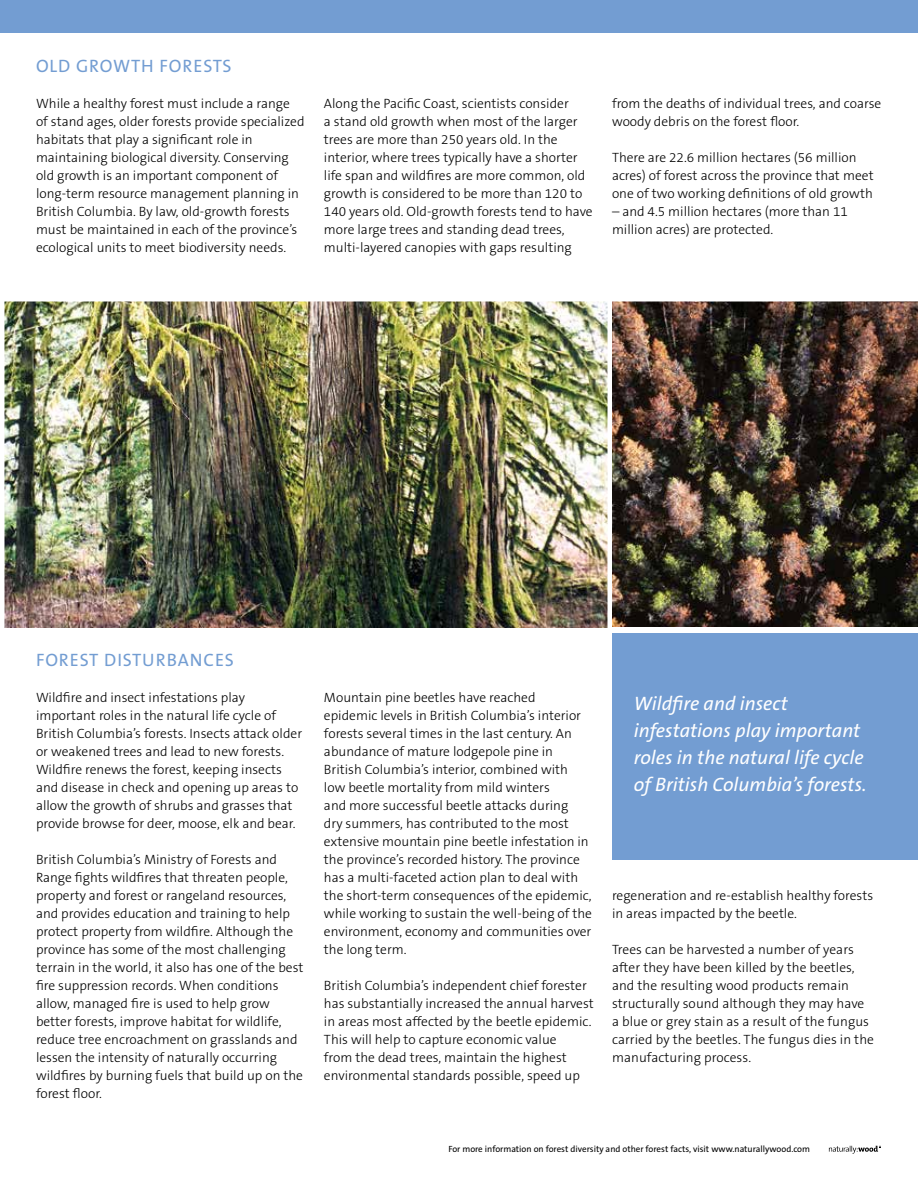
<style>
.page{position:relative;width:918px;height:1188px;background:#fff}
.page>*{position:absolute;margin:0;border:0;box-sizing:border-box;transform-origin:0 0}
.t1{font:italic 19.5px/27px "The Sans B5 Plain";color:#fff}
.t2{font:18px "The Sans B5 Plain";letter-spacing:.05em;color:#739dd2}
.t3{font:300 13.5px/18px "The Sans B3";color:#000}
.t4{font:9px "The Sans B5 Plain";color:#000}
</style>
<div class="page">
<svg style="left:829px;top:1146px;width:52px;height:8px"></svg>
<img style="left:4px;top:302px;width:914px;height:325px">
<hr style="left:608px;top:273px;width:4px;height:364px;background:#fff">
<svg style="left:0;top:32px;width:918px;height:1px"></svg>
<div style="left:612px;top:632px;width:306px;height:228px;background:#739dd2"></div>
<div style="left:0;top:0;width:918px;height:32px;background:#739dd2"></div>
<div style="left:0;top:628px;width:918px;height:5px;background:#fff"></div>
<h2 class="t2" style="left:36px;top:57px;width:197px">OLD GROWTH FORESTS</h2>
<p class="t3" style="left:36px;top:95px;width:270px">While a healthy forest must include a range of stand ages, older forests provide specialized habitats that play a significant role in maintaining biological diversity. Conserving old growth is an important component of long-term resource management planning in British Columbia. By law, old-growth forests must be maintained in each of the province’s ecological units to meet biodiversity needs.</p>
<p class="t3" style="left:324px;top:95px;width:270px">Along the Pacific Coast, scientists consider<br>a stand old growth when most of the larger trees are more than 250 years old. In the interior, where trees typically have a shorter life span and wildfires are more common, old growth is considered to be more than 120 to 140 years old. Old-growth forests tend to have more large trees and standing dead trees, multi-layered canopies with gaps resulting</p>
<p class="t3" style="left:612px;top:95px;width:271px">from the deaths of individual trees, and coarse woody debris on the forest floor.</p>
<p class="t3" style="left:612px;top:149px;width:263px">There are 22.6 million hectares (56 million acres) of forest across the province that meet one of two working definitions of old growth</p>
<p class="t3" style="left:612px;top:203px;width:237px">– and 4.5 million hectares (more than 11 million acres) are protected.</p>
<h2 class="t2" style="left:36px;top:651px;width:200px">FOREST DISTURBANCES</h2>
<p class="t3" style="left:36px;top:689px;width:268px">Wildfire and insect infestations play important roles in the natural life cycle of British Columbia’s forests. Insects attack older or weakened trees and lead to new forests.<br>Wildfire renews the forest, keeping insects and disease in check and opening up areas to allow the growth of shrubs and grasses that provide browse for deer, moose, elk and bear.</p>
<p class="t3" style="left:36px;top:851px;width:269px">British Columbia’s Ministry of Forests and Range fights wildfires that threaten people, property and forest or rangeland resources, and provides education and training to help protect property from wildfire. Although the province has some of the most challenging terrain in the world, it also has one of the best fire suppression records. When conditions allow, managed fire is used to help grow better forests, improve habitat for wildlife, reduce tree encroachment on grasslands and lessen the intensity of naturally occurring wildfires by burning fuels that build up on the forest floor.</p>
<p class="t3" style="left:324px;top:689px;width:270px">Mountain pine beetles have reached epidemic levels in British Columbia’s interior forests several times in the last century. An abundance of mature lodgepole pine in British Columbia’s interior, combined with low beetle mortality from mild winters<br>and more successful beetle attacks during<br>dry summers, has contributed to the most extensive mountain pine beetle infestation in the province’s recorded history. The province has a multi-faceted action plan to deal with the short-term consequences of the epidemic, while working to sustain the well-being of the environment, economy and communities over the long term.</p>
<p class="t3" style="left:324px;top:977px;width:271px">British Columbia’s independent chief forester has substantially increased the annual harvest in areas most affected by the beetle epidemic.<br>This will help to capture economic value<br>from the dead trees, maintain the highest environmental standards possible, speed up</p>
<h1 class="t1" style="left:634px;top:691px;width:234px">Wildfire and insect infestations play important roles in the natural life cycle of British Columbia’s forests.</h1>
<p class="t3" style="left:612px;top:887px;width:263px">regeneration and re-establish healthy forests in areas impacted by the beetle.</p>
<p class="t3" style="left:612px;top:941px;width:264px">Trees can be harvested a number of years after they have been killed by the beetles, and the resulting wood products remain structurally sound although they may have a blue or grey stain as a result of the fungus carried by the beetles. The fungus dies in the manufacturing process.</p>
<p class="t4" style="left:448px;top:1144px;width:363px">For more information on forest diversity and other forest facts, visit www.naturallywood.com</p>
</div>
